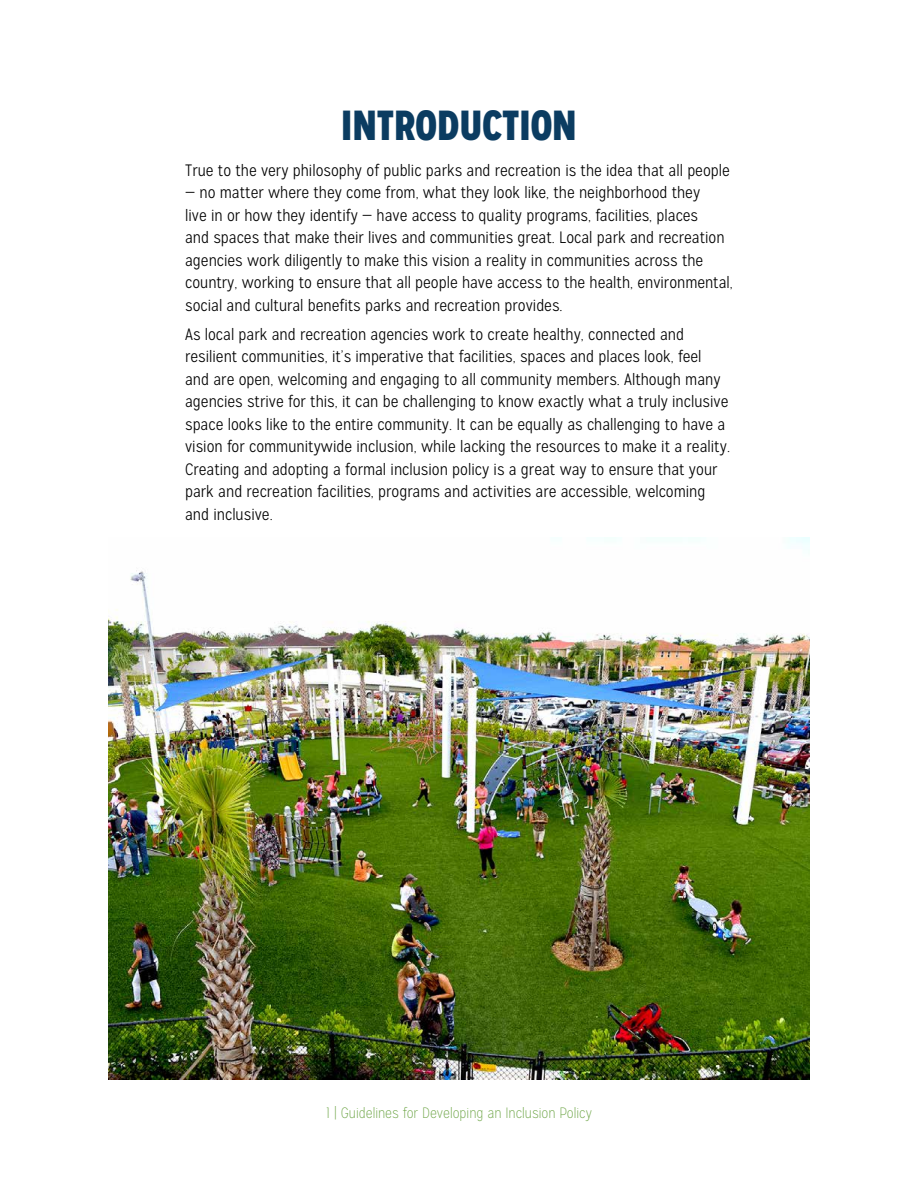
<style>
.page{position:relative;width:918px;height:1188px;background:#fff}
.page>*{position:absolute;margin:0;border:0;box-sizing:border-box;transform-origin:0 0}
.t1{font:900 42px "Mission Gothic";color:#0b3c61}
.t2{font:300 16.5px/22.5px "Mission Gothic";color:#000}
.t3{font:100 15px "Mission Gothic";color:#6aa342}
</style>
<div class="page">
<img style="left:108px;top:538px;width:702px;height:542px">
<h1 class="t1" style="left:341px;top:97px;width:237px">INTRODUCTION</h1>
<p class="t2" style="left:185px;top:159px;width:546px">True to the very philosophy of public parks and recreation is the idea that all people</p>
<p class="t2" style="left:185px;top:181px;width:549px">— no matter where they come from, what they look like, the neighborhood they<br>live in or how they identify — have access to quality programs, facilities, places<br>and spaces that make their lives and communities great. Local park and recreation agencies work diligently to make this vision a reality in communities across the country, working to ensure that all people have access to the health, environmental, social and cultural benefits parks and recreation provides.</p>
<p class="t2" style="left:185px;top:323px;width:546px">As local park and recreation agencies work to create healthy, connected and resilient communities, it’s imperative that facilities, spaces and places look, feel<br>and are open, welcoming and engaging to all community members. Although many agencies strive for this, it can be challenging to know exactly what a truly inclusive space looks like to the entire community. It can be equally as challenging to have a vision for communitywide inclusion, while lacking the resources to make it a reality.<br>Creating and adopting a formal inclusion policy is a great way to ensure that your park and recreation facilities, programs and activities are accessible, welcoming and inclusive.</p>
<p class="t3" style="left:326px;top:1104px;width:267px">1 | Guidelines for Developing an Inclusion Policy</p>
</div>
